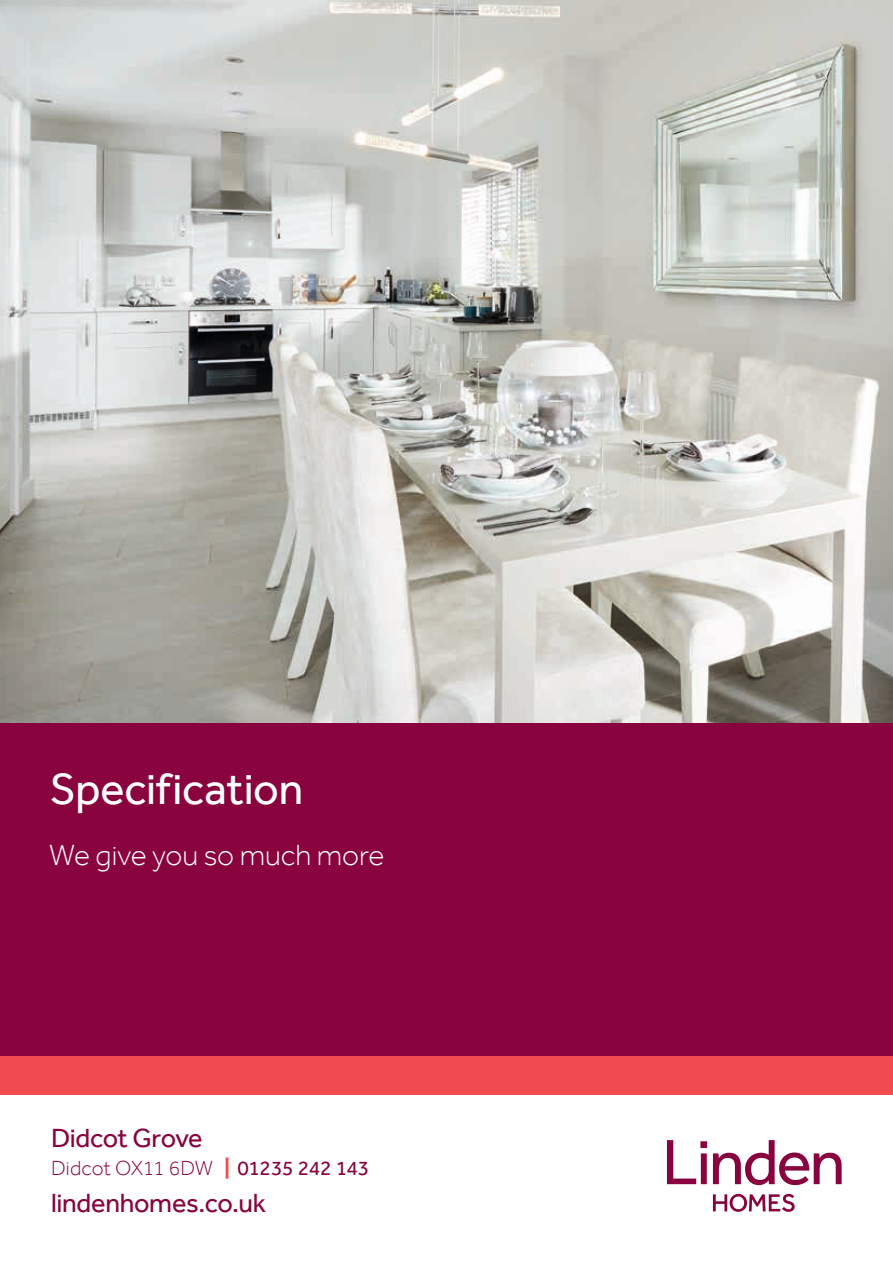
<style>
.page{position:relative;width:893px;height:1263px;background:#fff}
.page>*{position:absolute;margin:0;border:0;box-sizing:border-box;transform-origin:0 0}
.t1{font:45px "Effra";letter-spacing:-.005em;color:#fff}
.t2{font:300 30px "Effra";color:#fff}
.t3{font:27px "Effra";letter-spacing:-.01em;color:#89043e}
.t4{font:300 21px "Effra";letter-spacing:-.005em;color:#89043e}
.s1{font-weight:700;color:#f04b51}
.s2{font-weight:400}
</style>
<div class="page">
<img style="left:0;top:0;width:893px;height:723px">
<svg style="left:667px;top:1140px;width:40px;height:44px"></svg>
<svg style="left:713px;top:1140px;width:129px;height:45px"></svg>
<svg style="left:713px;top:1194px;width:82px;height:18px"></svg>
<div style="left:0;top:723px;width:893px;height:334px;background:#89043e"></div>
<div style="left:0;top:1057px;width:893px;height:38px;background:#f04b51"></div>
<h1 class="t1" style="left:50px;top:762px;width:255px">Specification</h1>
<p class="t2" style="left:49px;top:837px;width:337px">We give you so much more</p>
<p class="t3" style="left:51px;top:1122px;width:153px">Didcot Grove</p>
<p class="t4" style="left:51px;top:1156px;width:320px">Didcot OX11 6DW <span class="s1">|</span> <span class="s2">01235 242 143</span></p>
<p class="t3" style="left:51px;top:1187px;width:217px">lindenhomes.co.uk</p>
</div>
